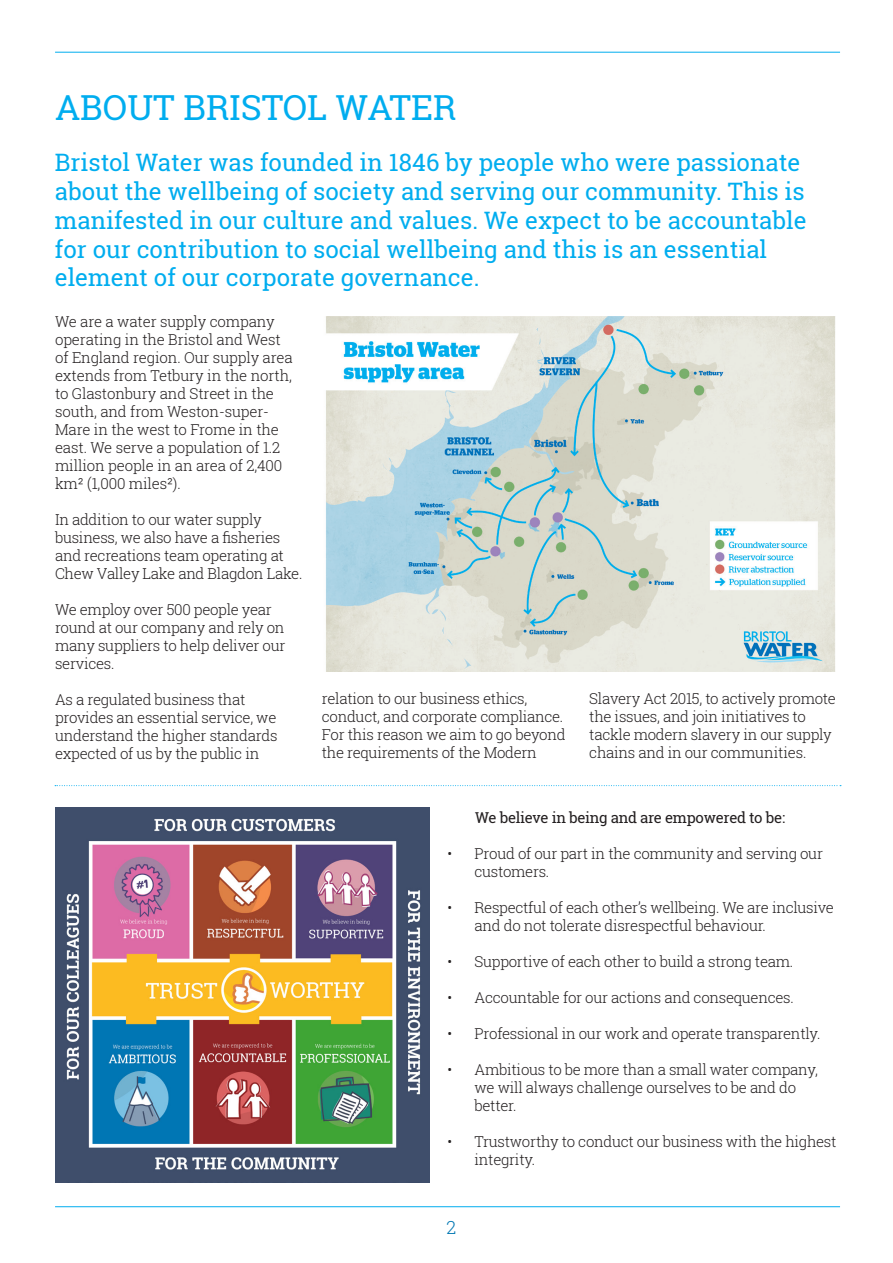
<style>
.page{position:relative;width:893px;height:1263px;background:#fff}
.page>*{position:absolute;margin:0;border:0;box-sizing:border-box;transform-origin:0 0}
.Heading{font:34.5px "Roboto Slab";color:#00adef}
.Sub_Heading{font:24px/28.8px "Roboto Slab";color:#00adef}
.t1{font:300 18px "Roboto Slab";color:#0077b3}
.Body_Text{font:300 15px/18px "Roboto Slab";letter-spacing:-.02em;color:#231f20}
.Body_Text-2{font:15px "Roboto Slab";letter-spacing:-.02em;color:#231f20}
</style>
<div class="page">
<hr style="left:55px;top:52px;width:785px;height:1px;background:#00adef">
<hr style="left:55px;top:1206px;width:785px;height:1px;background:#00adef">
<img style="left:326px;top:317px;width:509px;height:354px">
<img style="left:55px;top:808px;width:374px;height:374px">
<svg style="left:55px;top:785px;width:786px;height:1px"></svg>
<p class="Heading" style="left:55px;top:84px;width:403px">ABOUT BRISTOL WATER</p>
<p class="Sub_Heading" style="left:55px;top:148px;width:753px">Bristol Water was founded in 1846 by people who were passionate about the wellbeing of society and serving our community. This is manifested in our culture and values. We expect to be accountable for our contribution to social wellbeing and this is an essential element of our corporate governance.</p>
<p class="Body_Text" style="left:55px;top:312px;width:239px">We are a water supply company operating in the Bristol and West of England region. Our supply area extends from Tetbury in the north, to Glastonbury and Street in the south, and from Weston-super-<br>Mare in the west to Frome in the east. We serve a population of 1.2 million people in an area of 2,400 km² (1,000 miles²).</p>
<p class="Body_Text" style="left:55px;top:510px;width:249px">In addition to our water supply business, we also have a fisheries and recreations team operating at Chew Valley Lake and Blagdon Lake.</p>
<p class="Body_Text" style="left:55px;top:600px;width:232px">We employ over 500 people year round at our company and rely on many suppliers to help deliver our services.</p>
<p class="Body_Text" style="left:55px;top:690px;width:224px">As a regulated business that provides an essential service, we understand the higher standards expected of us by the public in</p>
<p class="Body_Text" style="left:322px;top:689px;width:245px">relation to our business ethics, conduct, and corporate compliance.<br>For this reason we aim to go beyond the requirements of the Modern</p>
<p class="Body_Text" style="left:589px;top:689px;width:248px">Slavery Act 2015, to actively promote the issues, and join initiatives to tackle modern slavery in our supply chains and in our communities.</p>
<p class="Body_Text-2" style="left:475px;top:808px;width:312px">We believe in being and are empowered to be:</p>
<p class="Body_Text" style="left:475px;top:844px;width:350px;text-indent:-27px">• Proud of our part in the community and serving our customers.</p>
<p class="Body_Text" style="left:475px;top:898px;width:361px;text-indent:-27px">• Respectful of each other’s wellbeing. We are inclusive and do not tolerate disrespectful behaviour.</p>
<p class="Body_Text" style="left:448px;top:952px;width:347px">• Supportive of each other to build a strong team.</p>
<p class="Body_Text" style="left:448px;top:988px;width:348px">• Accountable for our actions and consequences.</p>
<p class="Body_Text" style="left:448px;top:1024px;width:374px">• Professional in our work and operate transparently.</p>
<p class="Body_Text" style="left:475px;top:1060px;width:345px;text-indent:-27px">• Ambitious to be more than a small water company, we will always challenge ourselves to be and do better.</p>
<p class="Body_Text" style="left:475px;top:1132px;width:363px;text-indent:-27px">• Trustworthy to conduct our business with the highest integrity.</p>
<p class="t1" style="left:446px;top:1215px;width:11px">2</p>
</div>
